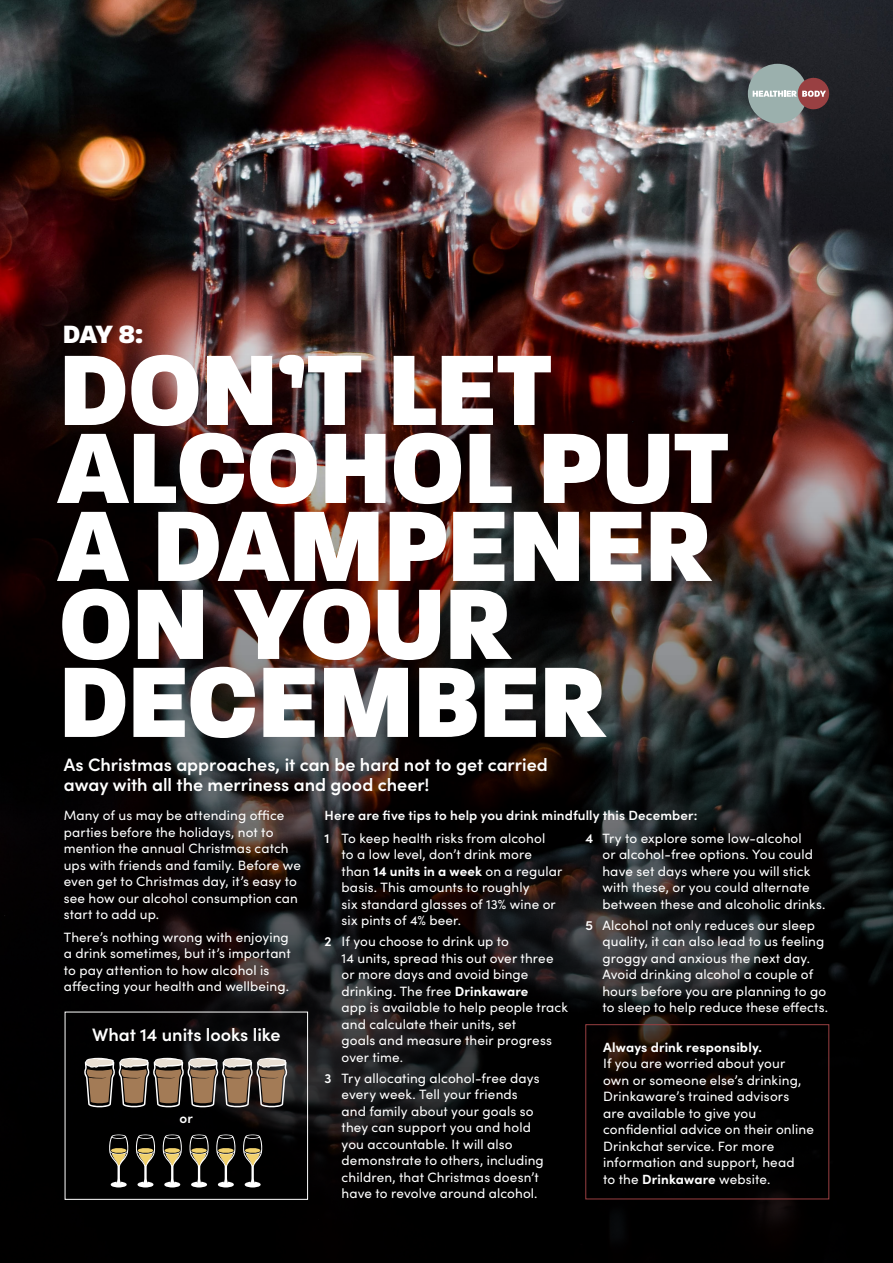
<style>
.page{position:relative;width:893px;height:1263px;background:#fff}
.page>*{position:absolute;margin:0;border:0;box-sizing:border-box;transform-origin:0 0}
.t1{font:800 108px/78px "Paralucent";letter-spacing:-.015em;color:#fff}
.t2{font:800 27px "Paralucent";color:#fff}
.t3{font:600 18px/19.5px "Sofia Pro";color:#fff}
.t4{font:13.5px/16.5px "Sofia Pro";letter-spacing:.01em;color:#fff}
.t5{font:600 13.5px "Sofia Pro";color:#fff}
.t6{font:600 13.35px "Sofia Pro";letter-spacing:.01em;color:#fff}
.t7{font:700 13.35px "Sofia Pro";letter-spacing:.01em;color:#fff}
.s1{font-weight:600;font-size:13.35px}
.s2{font-weight:700;font-size:13.35px}
</style>
<div class="page">
<img style="left:0;top:0;width:893px;height:1263px">
<svg style="left:747px;top:64px;width:82px;height:60px"></svg>
<div style="left:585px;top:1024px;width:244px;height:175px;border:1px solid #994042"></div>
<div style="left:65px;top:1012px;width:243px;height:188px;border:1px solid #fff"></div>
<svg style="left:84px;top:1058px;width:203px;height:50px"></svg>
<svg style="left:109px;top:1134px;width:20px;height:53px"></svg>
<svg style="left:136px;top:1134px;width:19px;height:53px"></svg>
<svg style="left:162px;top:1134px;width:20px;height:53px"></svg>
<svg style="left:189px;top:1134px;width:20px;height:53px"></svg>
<svg style="left:216px;top:1134px;width:20px;height:53px"></svg>
<svg style="left:243px;top:1134px;width:19px;height:53px"></svg>
<h2 class="t2" style="left:63px;top:318px;width:81px">DAY 8:</h2>
<h1 class="t1" style="left:58px;top:351px;width:672px">DON’T LET<br>ALCOHOL PUT<br>A DAMPENER<br>ON YOUR<br>DECEMBER</h1>
<h3 class="t3" style="left:64px;top:754px;width:485px">As Christmas approaches, it can be hard not to get carried away with all the merriness and good cheer!</h3>
<p class="t4" style="left:64px;top:806px;width:239px">Many of us may be attending office parties before the holidays, not to mention the annual Christmas catch ups with friends and family. Before we even get to Christmas day, it’s easy to see how our alcohol consumption can start to add up.</p>
<p class="t4" style="left:64px;top:928px;width:228px">There’s nothing wrong with enjoying a drink sometimes, but it’s important to pay attention to how alcohol is affecting your health and wellbeing.</p>
<p class="t6" style="left:325px;top:805px;width:374px">Here are five tips to help you drink mindfully this December:</p>
<p class="t4" style="left:342px;top:829px;width:222px;text-indent:-17px"><span class="s1">1</span> To keep health risks from alcohol<br>to a low level, don’t drink more than <span class="s2">14 units in a week</span> on a regular basis. This amounts to roughly<br>six standard glasses of 13% wine or six pints of 4% beer.</p>
<p class="t4" style="left:342px;top:932px;width:228px;text-indent:-17px"><span class="s1">2</span> If you choose to drink up to<br>14 units, spread this out over three or more days and avoid binge drinking. The free <span class="s2">Drinkaware<br></span>app is available to help people track and calculate their units, set<br>goals and measure their progress over time.</p>
<p class="t4" style="left:342px;top:1069px;width:204px;text-indent:-17px"><span class="s1">3</span> Try allocating alcohol-free days every week. Tell your friends and family about your goals so they can support you and hold you accountable. It will also demonstrate to others, including children, that Christmas doesn’t have to revolve around alcohol.</p>
<p class="t4" style="left:602px;top:829px;width:224px;text-indent:-17px"><span class="s1">4</span> Try to explore some low-alcohol<br>or alcohol-free options. You could have set days where you will stick with these, or you could alternate between these and alcoholic drinks.</p>
<p class="t4" style="left:602px;top:916px;width:227px;text-indent:-17px"><span class="s1">5</span> Alcohol not only reduces our sleep quality, it can also lead to us feeling groggy and anxious the next day.<br>Avoid drinking alcohol a couple of hours before you are planning to go to sleep to help reduce these effects.</p>
<p class="t7" style="left:603px;top:1037px;width:160px">Always drink responsibly.</p>
<p class="t4" style="left:603px;top:1054px;width:212px">If you are worried about your own or someone else’s drinking,<br>Drinkaware’s trained advisors<br>are available to give you confidential advice on their online<br>Drinkchat service. For more information and support, head<br>to the <span class="s2">Drinkaware</span> website.</p>
<h3 class="t3" style="left:92px;top:1023px;width:190px">What 14 units looks like</h3>
<p class="t5" style="left:180px;top:1108px;width:15px">or</p>
</div>
